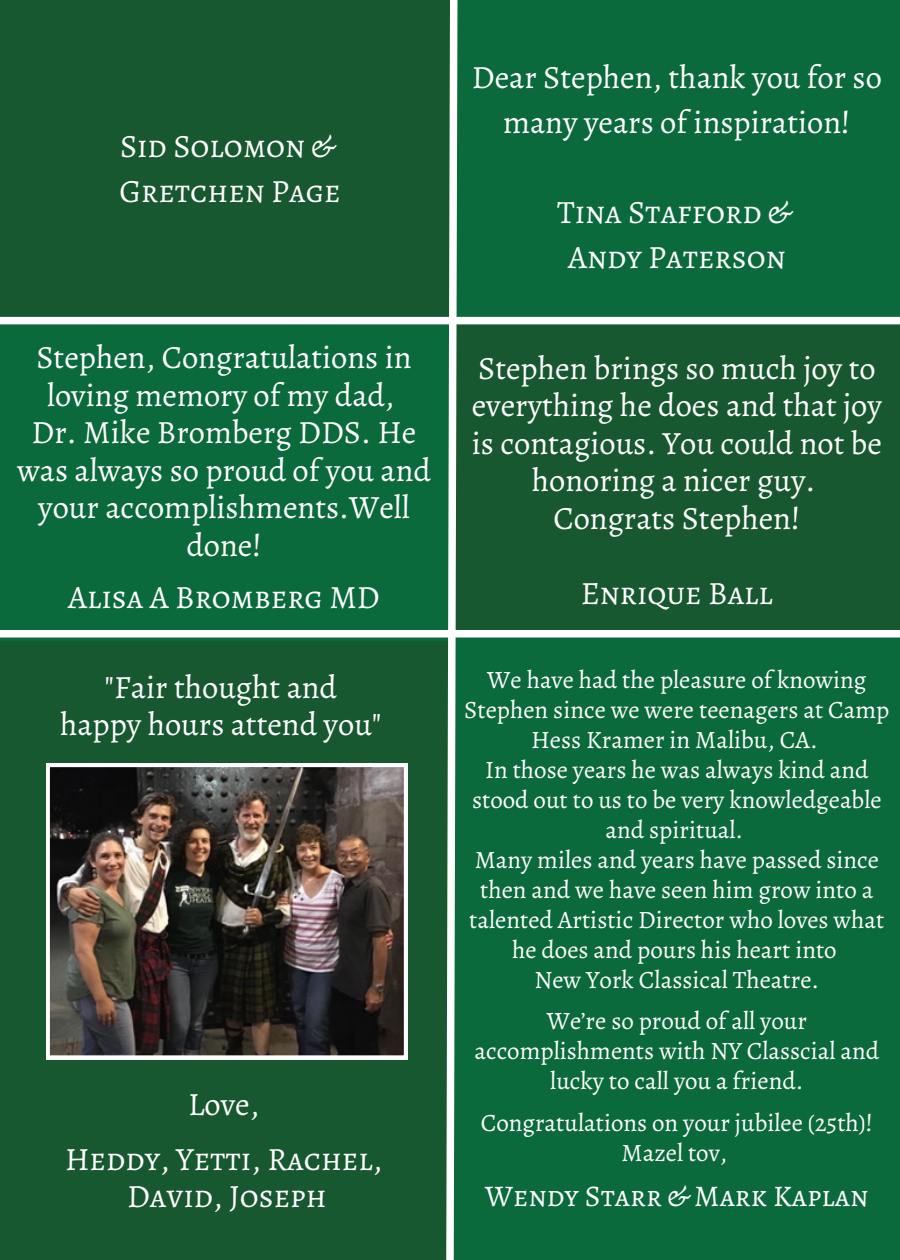
<style>
.page{position:relative;width:900px;height:1260px;background:#185830}
.page>*{position:absolute;margin:0;border:0;box-sizing:border-box;transform-origin:0 0}
.t1{font:32.5px/37.5px "Alegreya";color:#fff;text-align:center}
.t2{font:32.5px/45px "Alegreya SC";color:#fff;text-align:center}
.t3{font:30px "Alegreya SC";color:#fff}
.t4{font:25px/30px "Alegreya";color:#fff;text-align:center}
</style>
<div class="page">
<div style="left:454px;top:0;width:446px;height:321px;background:#0b6a3b"></div>
<div style="left:0;top:321px;width:449px;height:320px;background:#0b6a3b"></div>
<div style="left:454px;top:634px;width:446px;height:626px;background:#0b6a3b"></div>
<div style="left:0;top:630px;width:900px;height:8px;background:#fff"></div>
<svg style="left:442px;top:0;width:19px;height:1260px"></svg>
<div style="left:0;top:317px;width:900px;height:7px;background:#fff"></div>
<img style="left:46px;top:763px;width:362px;height:296px">
<h1 class="t2" style="left:120px;top:124px;width:223px;text-align:left">Sid Solomon &amp;<br>Gretchen Page</h1>
<h1 class="t1" style="left:17px;top:339px;width:415px">Stephen, Congratulations in loving memory of my dad,<br>Dr. Mike Bromberg DDS. He was always so proud of you and your accomplishments.Well done!</h1>
<h1 class="t2" style="left:68px;top:575px;width:313px">Alisa A Bromberg MD</h1>
<h1 class="t1" style="left:60px;top:668px;width:323px">"Fair thought and happy hours attend you"</h1>
<p class="t1" style="left:188px;top:1086px;width:73px">Love,</p>
<p class="t2" style="left:65px;top:1140px;width:319px;line-height:37.5px">Heddy, Yetti, Rachel,<br>David, Joseph</p>
<h1 class="t1" style="left:472px;top:54px;width:412px;line-height:45px">Dear Stephen, thank you for so many years of inspiration!</h1>
<h1 class="t2" style="left:557px;top:189px;width:235px">Tina Stafford &amp;<br>Andy Paterson</h1>
<p class="t1" style="left:472px;top:349px;width:412px">Stephen brings so much joy to everything he does and that joy is contagious. You could not be honoring a nicer guy.<br>Congrats Stephen!</p>
<p class="t2" style="left:581px;top:570px;width:194px">Enrique Ball</p>
<p class="t4" style="left:464px;top:665px;width:427px">We have had the pleasure of knowing<br>Stephen since we were teenagers at Camp<br>Hess Kramer in Malibu, CA.</p>
<p class="t4" style="left:472px;top:755px;width:411px">In those years he was always kind and stood out to us to be very knowledgeable and spiritual.</p>
<p class="t4" style="left:469px;top:845px;width:417px">Many miles and years have passed since then and we have seen him grow into a talented Artistic Director who loves what he does and pours his heart into</p>
<h1 class="t4" style="left:534px;top:965px;width:286px">New York Classical Theatre.</h1>
<h1 class="t4" style="left:474px;top:1006px;width:406px">We’re so proud of all your accomplishments with NY Classcial and lucky to call you a friend.</h1>
<p class="t4" style="left:481px;top:1107px;width:394px">Congratulations on your jubilee (25th)!</p>
<h1 class="t4" style="left:622px;top:1137px;width:107px">Mazel tov,</h1>
<h1 class="t3" style="left:485px;top:1175px;width:385px">Wendy Starr &amp; Mark Kaplan</h1>
</div>
